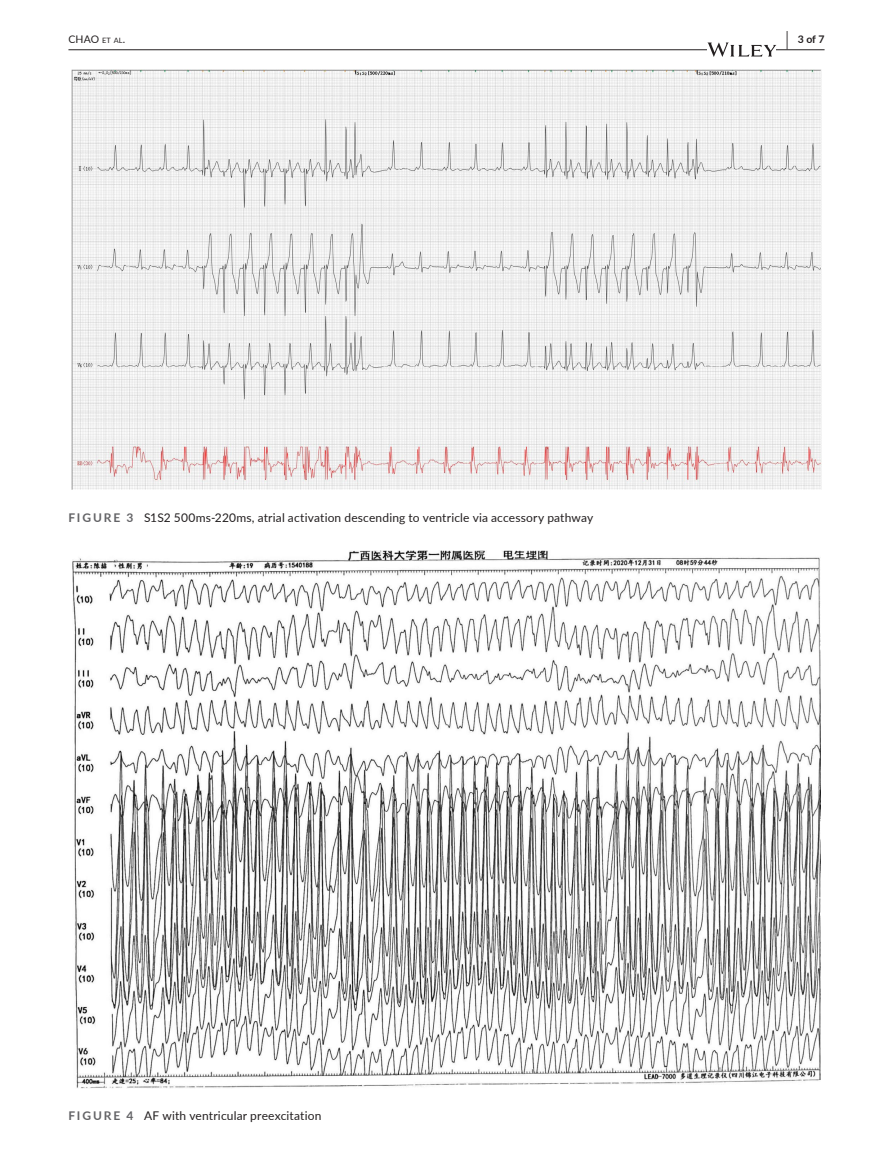
<style>
.page{position:relative;width:893px;height:1174px;background:#fff}
.page>*{position:absolute;margin:0;border:0;box-sizing:border-box;transform-origin:0 0}
.t1{font:12px "Lato";letter-spacing:.015em;color:#231f20}
.t2{font:10.5px "Lato";color:#231f20}
.t3{font:700 10.5px "Lato";color:#231f20}
.s1{font-size:7.35px}
.s2{font-size:19.5px}
.s3{font-weight:700;color:#636366}
</style>
<div class="page">
<hr style="left:68px;top:49px;width:756px;height:1px;background:#231f20">
<svg style="left:707px;top:42px;width:69px;height:15px"></svg>
<img style="left:72px;top:69px;width:749px;height:421px">
<img style="left:72px;top:550px;width:749px;height:538px">
<p class="t2" style="left:68px;top:31px;width:58px">CHAO <span class="s1">et al</span>.</p>
<p class="t3" style="left:786px;top:31px;width:40px"><span class="s2">|</span> 3 of 7</p>
<p class="t1" style="left:68px;top:509px;width:526px"><span class="s3">FIGURE 3</span> S1S2 500ms-220ms, atrial activation descending to ventricle via accessory pathway</p>
<p class="t1" style="left:68px;top:1107px;width:255px"><span class="s3">FIGURE 4</span> AF with ventricular preexcitation</p>
</div>
